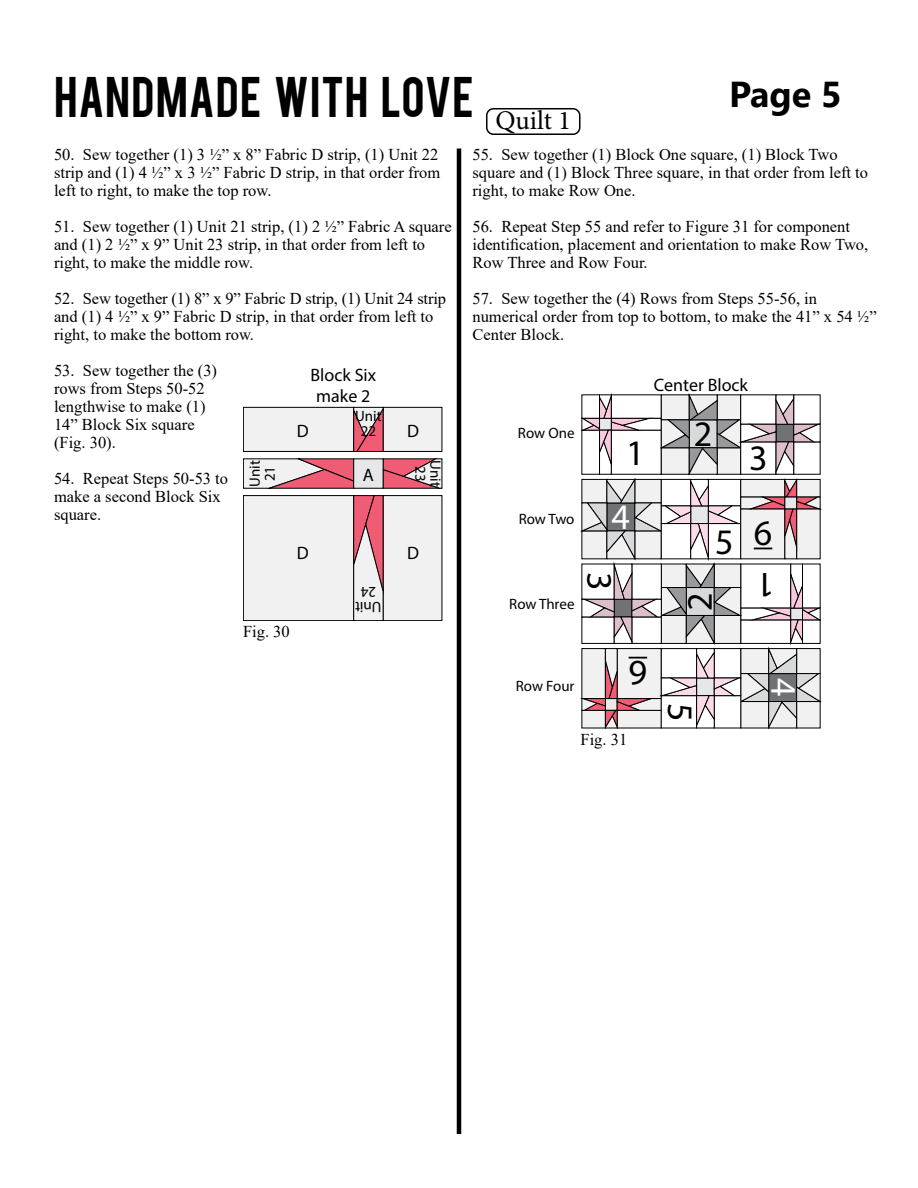
<style>
.page{position:relative;width:918px;height:1188px;background:#fff}
.page>*{position:absolute;margin:0;border:0;box-sizing:border-box;transform-origin:0 0}
.t1{font:45px "Bebas";letter-spacing:.02em;color:#000}
.t2{font:36px "Myriad Pro";color:#000}
.t3{font:700 36px "Segoe UI";color:#000}
.t4{font:36px "Myriad Pro";color:#fff}
.t5{font:27px "Minion Pro";letter-spacing:.005em;color:#000}
.t6{font:18px/21.6px "Myriad Pro";color:#000;text-align:center}
.t7{font:16.5px/18px "Times New Roman";color:#000}
.t8{font:15px/15px "Myriad Pro";color:#000;text-align:center}
</style>
<div class="page">
<div style="left:486px;top:108px;width:94px;height:27px;border:2px solid #000101;border-radius:7px"></div>
<div style="left:383px;top:496px;width:59px;height:125px;background:#f1f1f2"></div>
<div style="left:383px;top:495px;width:59px;height:126px;border:1px solid #000"></div>
<div style="left:243px;top:496px;width:111px;height:125px;background:#f1f1f2"></div>
<div style="left:243px;top:495px;width:111px;height:126px;border:1px solid #000"></div>
<svg style="left:353px;top:495px;width:31px;height:126px"></svg>
<svg style="left:243px;top:406px;width:200px;height:83px"></svg>
<div style="left:353px;top:458px;width:30px;height:31px;background:#e6e7e8"></div>
<hr style="left:457px;top:148px;width:4px;height:986px;background:#000">
<svg style="left:580px;top:393px;width:242px;height:337px"></svg>
<h1 class="t1" style="left:54px;top:64px;width:421px">HANDMADE WITH LOVE</h1>
<h2 class="t3" style="left:729px;top:60px;width:114px">Page 5</h2>
<h3 class="t5" style="left:495px;top:102px;width:77px">Quilt 1</h3>
<p class="t7" style="left:54px;top:145px;width:388px;text-align:justify">50. Sew together (1) 3 ½” x 8” Fabric D strip, (1) Unit 22 strip and (1) 4 ½” x 3 ½” Fabric D strip, in that order from left to right, to make the top row.</p>
<p class="t7" style="left:54px;top:217px;width:399px">51. Sew together (1) Unit 21 strip, (1) 2 ½” Fabric A square and (1) 2 ½” x 9” Unit 23 strip, in that order from left to right, to make the middle row.</p>
<p class="t7" style="left:54px;top:289px;width:394px">52. Sew together (1) 8” x 9” Fabric D strip, (1) Unit 24 strip and (1) 4 ½” x 9” Fabric D strip, in that order from left to right, to make the bottom row.</p>
<p class="t7" style="left:54px;top:361px;width:165px">53. Sew together the (3) rows from Steps 50-52 lengthwise to make (1)<br>14” Block Six square (Fig. 30).</p>
<p class="t7" style="left:54px;top:469px;width:176px">54. Repeat Steps 50-53 to make a second Block Six square.</p>
<p class="t8" style="left:247px;top:487px;width:28px;rotate:-90deg">Unit<br>21</p>
<p class="t6" style="left:311px;top:364px;width:67px">Block Six make 2</p>
<p class="t8" style="left:355px;top:408px;width:28px">Unit<br>22</p>
<p class="t6" style="left:297px;top:420px;width:13px">D</p>
<p class="t6" style="left:407px;top:420px;width:13px">D</p>
<p class="t8" style="left:443px;top:460px;width:28px;rotate:90deg">Unit<br>23</p>
<p class="t6" style="left:363px;top:464px;width:13px">A</p>
<p class="t6" style="left:297px;top:542px;width:13px">D</p>
<p class="t6" style="left:407px;top:542px;width:13px">D</p>
<p class="t7" style="left:243px;top:622px;width:48px">Fig. 30</p>
<p class="t8" style="left:382px;top:615px;width:28px;rotate:-180deg">Unit<br>24</p>
<p class="t7" style="left:472px;top:145px;width:397px">55. Sew together (1) Block One square, (1) Block Two square and (1) Block Three square, in that order from left to right, to make Row One.</p>
<p class="t7" style="left:472px;top:217px;width:397px">56. Repeat Step 55 and refer to Figure 31 for component identification, placement and orientation to make Row Two,<br>Row Three and Row Four.</p>
<p class="t7" style="left:472px;top:289px;width:406px">57. Sew together the (4) Rows from Steps 55-56, in numerical order from top to bottom, to make the 41” x 54 ½”<br>Center Block.</p>
<p class="t8" style="left:518px;top:426px;width:58px">Row One</p>
<p class="t8" style="left:519px;top:511px;width:57px">Row Two</p>
<h2 class="t2" style="left:626px;top:430px;width:20px">1</h2>
<h2 class="t4" style="left:612px;top:495px;width:20px">4</h2>
<p class="t8" style="left:509px;top:596px;width:67px">Row Three</p>
<h2 class="t2" style="left:622px;top:572px;width:20px;rotate:90deg">3</h2>
<p class="t6" style="left:654px;top:374px;width:96px">Center Block</p>
<h2 class="t2" style="left:694px;top:411px;width:20px">2</h2>
<h2 class="t2" style="left:749px;top:435px;width:20px">3</h2>
<h2 class="t2" style="left:715px;top:515px;width:58px">5 6</h2>
<h2 class="t2" style="left:678px;top:611px;width:20px;rotate:-90deg">2</h2>
<h2 class="t2" style="left:775px;top:607px;width:20px;rotate:-180deg">1</h2>
<p class="t8" style="left:516px;top:678px;width:60px">Row Four</p>
<h2 class="t2" style="left:647px;top:696px;width:20px;rotate:-180deg">6</h2>
<p class="t7" style="left:580px;top:730px;width:48px">Fig. 31</p>
<h2 class="t2" style="left:702px;top:703px;width:20px;rotate:90deg">5</h2>
<h2 class="t4" style="left:806px;top:678px;width:20px;rotate:90deg">4</h2>
</div>
